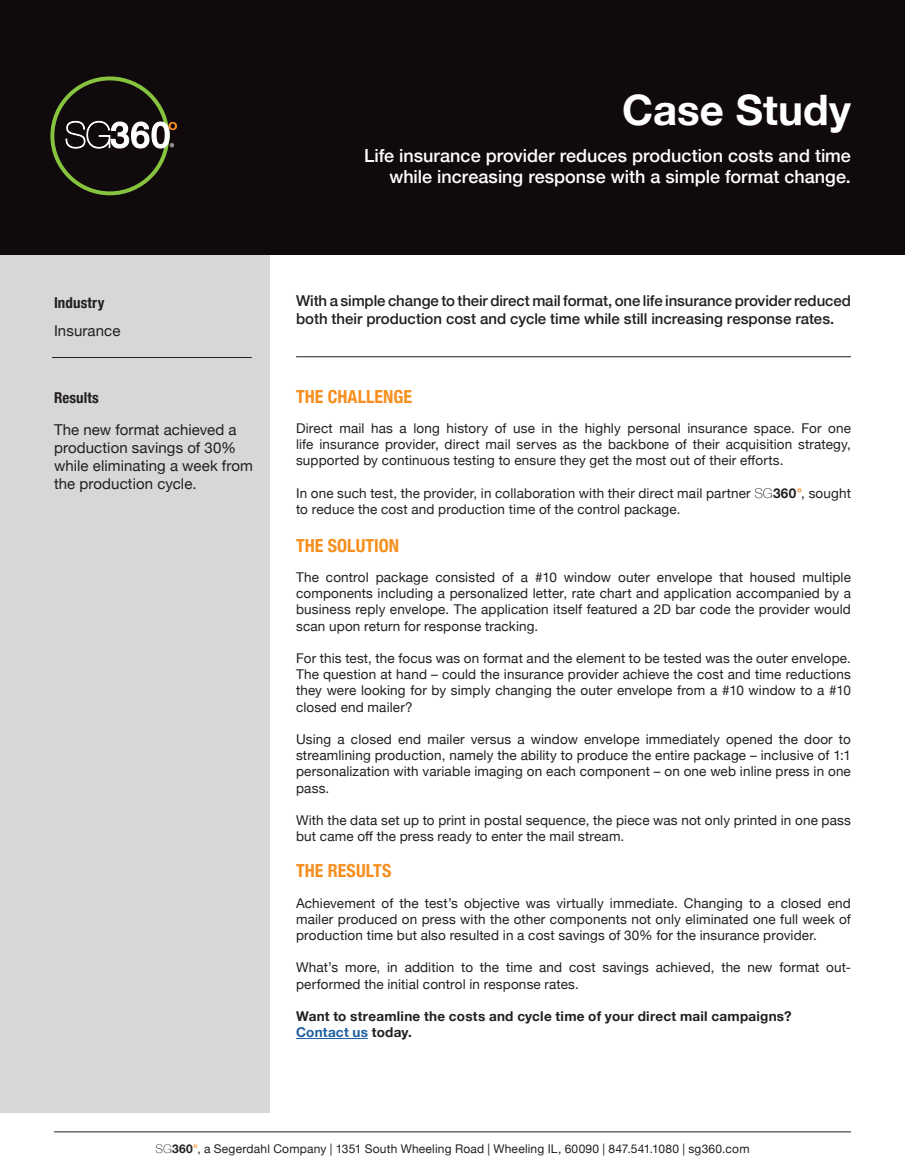
<style>
.page{position:relative;width:905px;height:1175px;background:#fff}
.page>*{position:absolute;margin:0;border:0;box-sizing:border-box;transform-origin:0 0}
.Case_Study_Header_Ti{font:700 42px "Helvetica Neue";color:#fff}
.Case_Study_Header_Su{font:500 18px/21.6px "Helvetica Neue";color:#fff;text-align:right}
.Yellow_Subheads{font:700 condensed 18px "Helvetica Neue";color:#f68f1e}
.Body_copy{font:700 condensed 18px "Helvetica Neue";letter-spacing:.005em;color:#f68f1e}
.Intro_copy{font:500 15px/18px "Helvetica Neue";color:#231f20}
.Results_-_Bullets{font:15px/18px "Helvetica Neue";letter-spacing:.005em;color:#231f20}
.Industry_-_Title_lef{font:700 condensed 15px "Helvetica Neue";letter-spacing:.005em;color:#231f20}
.Industry_-_Body_Copy{font:15px "Helvetica Neue";letter-spacing:.01em;color:#231f20}
.Body_copy-2{font:13.5px/16.2px "Helvetica Neue";letter-spacing:.01em;color:#231f20;text-align:justify}
.Body_copy-3{font:700 13.5px "Helvetica Neue";letter-spacing:.02em;color:#231f20}
.Body_copy-4{font:700 13.5px "Helvetica Neue";letter-spacing:.015em;color:#1f5fa2}
.t1{font:12px "Helvetica Neue";letter-spacing:.015em;color:#231f20}
.s1{font-weight:100}
.s2{font-weight:700}
.s3{font-weight:700;color:#f68f1e}
.s4{color:#231f20}
</style>
<div class="page">
<div style="left:0;top:255px;width:270px;height:858px;background:#d7d7d5"></div>
<div style="left:0;top:0;width:904px;height:255px;background:#110a0c"></div>
<svg style="left:50px;top:76px;width:127px;height:119px"></svg>
<hr style="left:54px;top:1131px;width:796px;height:1px;background:#231f20">
<hr style="left:296px;top:356px;width:554px;height:1px;background:#231f20">
<hr style="left:296px;top:1038px;width:72px;height:1px;background:#1f5fa2">
<hr style="left:52px;top:357px;width:200px;height:1px;background:#231f20">
<p class="Industry_-_Title_lef" style="left:54px;top:290px;width:52px">Industry</p>
<p class="Industry_-_Body_Copy" style="left:54px;top:320px;width:68px">Insurance</p>
<p class="Industry_-_Title_lef" style="left:54px;top:385px;width:46px">Results</p>
<p class="Results_-_Bullets" style="left:54px;top:421px;width:200px">The new format achieved a production savings of 30% while eliminating a week from the production cycle.</p>
<p class="Case_Study_Header_Ti" style="left:622px;top:77px;width:230px">Case Study</p>
<p class="Case_Study_Header_Su" style="left:364px;top:143px;width:488px">Life insurance provider reduces production costs and time while increasing response with a simple format change.</p>
<p class="Intro_copy" style="left:296px;top:290px;width:556px">With a simple change to their direct mail format, one life insurance provider reduced both their production cost and cycle time while still increasing response rates.</p>
<p class="Yellow_Subheads" style="left:296px;top:381px;width:118px">THE CHALLENGE</p>
<p class="Body_copy-2" style="left:296px;top:421px;width:556px">Direct mail has a long history of use in the highly personal insurance space. For one life insurance provider, direct mail serves as the backbone of their acquisition strategy, supported by continuous testing to ensure they get the most out of their efforts.</p>
<p class="Body_copy-2" style="left:296px;top:485px;width:556px">In one such test, the provider, in collaboration with their direct mail partner <span class="s1">SG</span><span class="s2">360</span><span class="s3">°</span>, sought to reduce the cost and production time of the control package.</p>
<p class="Yellow_Subheads" style="left:296px;top:530px;width:104px">THE SOLUTION</p>
<p class="Body_copy-2" style="left:296px;top:570px;width:556px">The control package consisted of a #10 window outer envelope that housed multiple components including a personalized letter, rate chart and application accompanied by a business reply envelope. The application itself featured a 2D bar code the provider would scan upon return for response tracking.</p>
<p class="Body_copy-2" style="left:296px;top:651px;width:556px">For this test, the focus was on format and the element to be tested was the outer envelope.<br>The question at hand – could the insurance provider achieve the cost and time reductions they were looking for by simply changing the outer envelope from a #10 window to a #10 closed end mailer?</p>
<p class="Body_copy-2" style="left:296px;top:732px;width:556px">Using a closed end mailer versus a window envelope immediately opened the door to streamlining production, namely the ability to produce the entire package – inclusive of 1:1 personalization with variable imaging on each component – on one web inline press in one pass.</p>
<p class="Body_copy-2" style="left:296px;top:813px;width:556px">With the data set up to print in postal sequence, the piece was not only printed in one pass but came off the press ready to enter the mail stream.</p>
<p class="Body_copy" style="left:296px;top:856px;width:97px">THE RESULTS</p>
<p class="Body_copy-2" style="left:296px;top:895px;width:556px">Achievement of the test’s objective was virtually immediate. Changing to a closed end mailer produced on press with the other components not only eliminated one full week of production time but also resulted in a cost savings of 30% for the insurance provider.</p>
<p class="Body_copy-2" style="left:296px;top:960px;width:556px">What’s more, in addition to the time and cost savings achieved, the new format out&shy;performed the initial control in response rates.</p>
<p class="Body_copy-3" style="left:296px;top:1005px;width:497px">Want to streamline the costs and cycle time of your direct mail campaigns?</p>
<p class="Body_copy-4" style="left:296px;top:1021px;width:117px">Contact us <span class="s4">today.</span></p>
<p class="t1" style="left:155px;top:1140px;width:595px"><span class="s1">SG</span><span class="s2">360</span><span class="s3">°</span>, a Segerdahl Company | 1351 South Wheeling Road | Wheeling IL, 60090 | 847.541.1080 | sg360.com</p>
</div>
